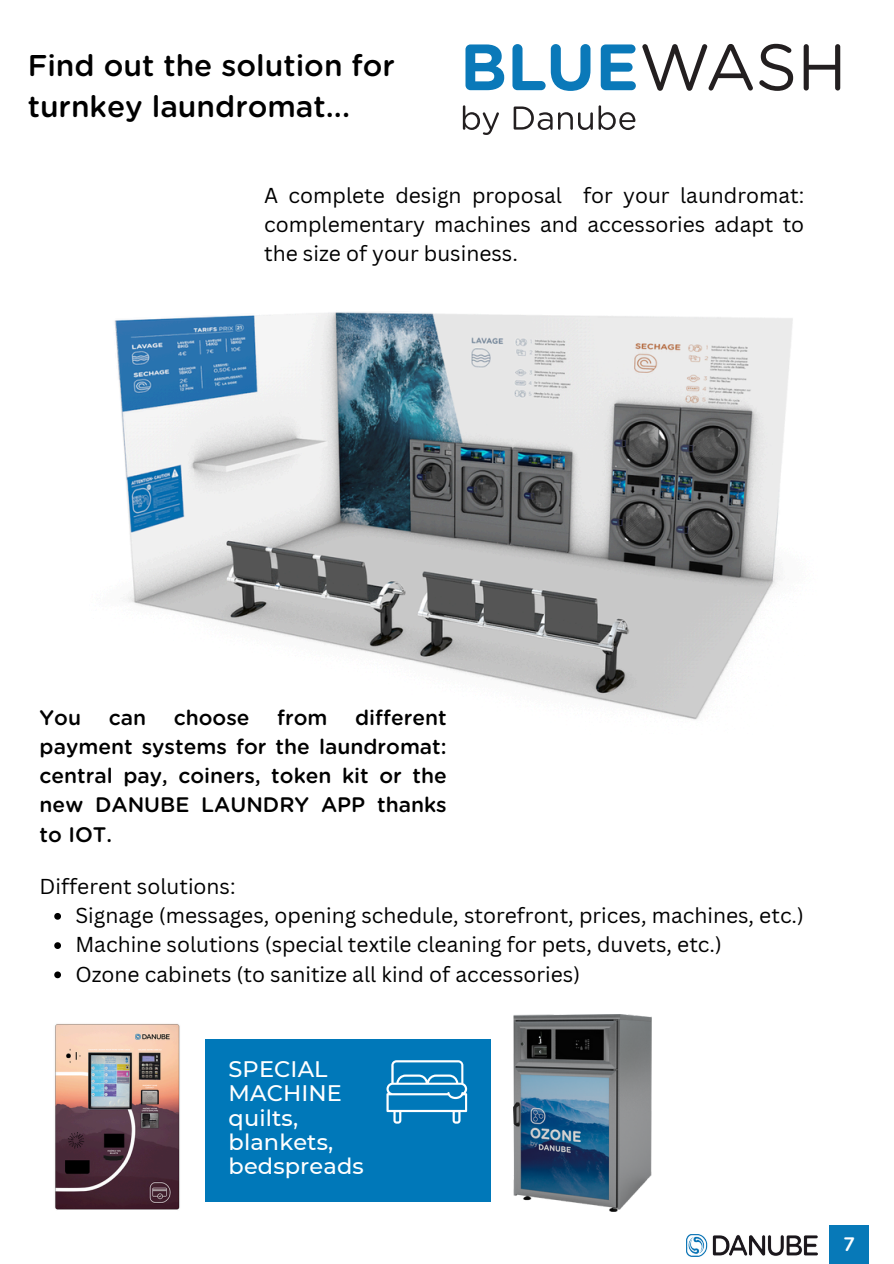
<style>
.page{position:relative;width:894px;height:1264px;background:#fff}
.page>*{position:absolute;margin:0;border:0;box-sizing:border-box;transform-origin:0 0}
.t1{font:500 30px/41.7px "Gotham Rounded";color:#000}
.t2{font:500 22.5px/24.5px "Montserrat";letter-spacing:.005em;color:#fff}
.t3{font:21px/29.2px "Canva Sans";color:#000;text-align:justify}
.t4{font:500 21px/29.2px "Gotham Rounded";color:#000;text-align:justify}
.t5{font:500 19.5px "Gotham Rounded";color:#fff}
</style>
<div class="page">
<div style="left:828px;top:1225px;width:40px;height:38px;background:#0779b8"></div>
<img style="left:686px;top:1234px;width:130px;height:21px">
<svg style="left:465px;top:44px;width:39px;height:46px"></svg>
<svg style="left:512px;top:44px;width:78px;height:47px"></svg>
<svg style="left:600px;top:44px;width:35px;height:46px"></svg>
<svg style="left:642px;top:44px;width:110px;height:47px"></svg>
<svg style="left:759px;top:44px;width:34px;height:47px"></svg>
<svg style="left:803px;top:44px;width:37px;height:46px"></svg>
<svg style="left:462px;top:105px;width:37px;height:30px"></svg>
<svg style="left:513px;top:106px;width:39px;height:24px"></svg>
<svg style="left:558px;top:112px;width:14px;height:18px"></svg>
<svg style="left:578px;top:112px;width:14px;height:18px"></svg>
<svg style="left:598px;top:105px;width:37px;height:25px"></svg>
<img style="left:114px;top:312px;width:679px;height:408px">
<img style="left:55px;top:1024px;width:125px;height:186px">
<div style="left:205px;top:1039px;width:285px;height:162px;background:#0078b9"></div>
<svg style="left:386px;top:1060px;width:81px;height:63px"></svg>
<img style="left:513px;top:1014px;width:138px;height:197px">
<svg style="left:54px;top:913px;width:7px;height:6px"></svg>
<svg style="left:54px;top:942px;width:7px;height:7px"></svg>
<svg style="left:54px;top:971px;width:7px;height:7px"></svg>
<p class="t1" style="left:28px;top:46px;width:369px">Find out the solution for turnkey laundromat...</p>
<p class="t3" style="left:264px;top:180px;width:541px">A complete design proposal for your laundromat: complementary machines and accessories adapt to the size of your business.</p>
<p class="t4" style="left:40px;top:703px;width:408px;text-indent:315px">different payment systems for the laundromat: central pay, coiners, token kit or the new DANUBE LAUNDRY APP thanks to IOT.</p>
<p class="t3" style="left:40px;top:871px;width:197px">Different solutions:</p>
<p class="t3" style="left:75px;top:900px;width:730px">Signage (messages, opening schedule, storefront, prices, machines, etc.)</p>
<p class="t3" style="left:75px;top:929px;width:648px">Machine solutions (special textile cleaning for pets, duvets, etc.)</p>
<p class="t3" style="left:75px;top:958px;width:506px">Ozone cabinets (to sanitize all kind of accessories)</p>
<p class="t4" style="left:40px;top:703px;width:43px">You</p>
<p class="t4" style="left:109px;top:703px;width:39px">can</p>
<p class="t4" style="left:174px;top:703px;width:77px">choose</p>
<p class="t4" style="left:277px;top:703px;width:52px">from</p>
<p class="t2" style="left:228px;top:1056px;width:137px">SPECIAL<br>MACHINE quilts, blankets, bedspreads</p>
<h1 class="t5" style="left:842px;top:1235px;width:13px">7</h1>
</div>
